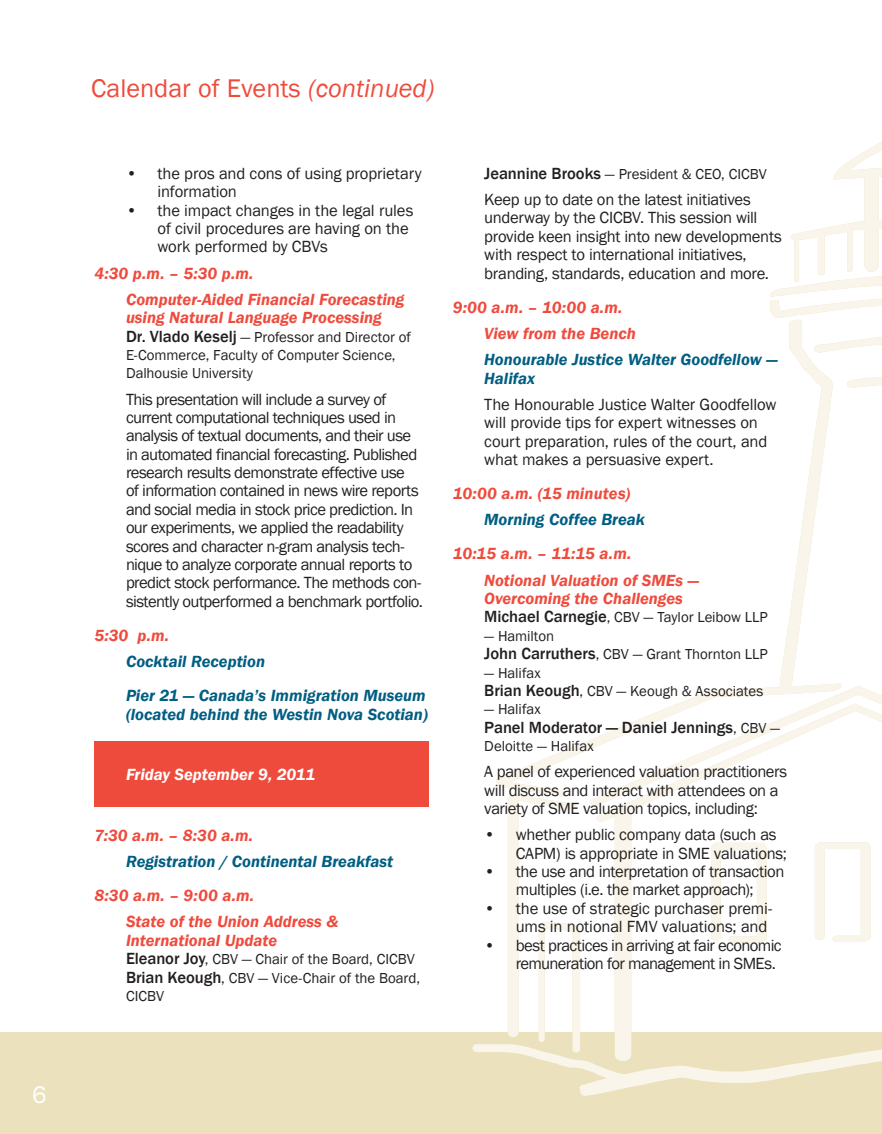
<style>
.page{position:relative;width:882px;height:1134px;background:#fff}
.page>*{position:absolute;margin:0;border:0;box-sizing:border-box;transform-origin:0 0}
.Head{font:26.25px "Franklin Gothic";color:#ef4b3d}
.t1{font:24.5px "Franklin Gothic";color:#fff}
.Normal_calendar{font:16.62px/18.4px "Franklin Gothic";letter-spacing:-.03em;color:#231f20}
.Calendar_Bullet{font:16.62px/18.4px "Franklin Gothic";letter-spacing:-.015em;color:#231f20}
.Break{font:italic 600 16.62px/18.4px "Franklin Gothic";color:#005e82}
.Session_Name{font:italic 600 16.62px/18.4px "Franklin Gothic";color:#ef4b3d}
.Normal_calendar-2{font:16.62px/18.4px "Franklin Gothic";letter-spacing:-.01em;color:#231f20}
.Time{font:italic 600 16.62px "Franklin Gothic";letter-spacing:.005em;color:#ef4b3d}
.Calendar_Bullet-2{font:16.62px/18.4px "Franklin Gothic";letter-spacing:-.04em;color:#231f20}
.Names{font:500 16.62px "Franklin Gothic";letter-spacing:-.005em;color:#231f20}
.t2{font:italic 600 16.62px "Franklin Gothic";color:#fff}
.Names-2{font:14.88px/18.4px "Franklin Gothic";letter-spacing:-.005em;color:#231f20}
.s1{font-style:italic}
.s2{font-weight:500;font-size:16.62px}
.s3{font-weight:400;font-size:14.88px}
</style>
<div class="page">
<div style="left:0;top:1032px;width:882px;height:102px;background:#ebe1bd"></div>
<svg style="left:847px;top:377px;width:35px;height:11px"></svg>
<svg style="left:779px;top:369px;width:62px;height:317px"></svg>
<svg style="left:472px;top:686px;width:410px;height:410px"></svg>
<svg style="left:597px;top:704px;width:285px;height:357px"></svg>
<svg style="left:770px;top:141px;width:112px;height:228px"></svg>
<div style="left:94px;top:741px;width:335px;height:66px;background:#ef4b3d"></div>
<h2 class="t1" style="left:32px;top:1080px;width:16px">6</h2>
<p class="Head" style="left:91px;top:72px;width:345px">Calendar of Events <span class="s1">(continued)</span></p>
<p class="Calendar_Bullet" style="left:158px;top:164px;width:266px;text-indent:-32px">• the pros and cons of using proprietary information</p>
<p class="Calendar_Bullet" style="left:158px;top:201px;width:257px;text-indent:-32px">• the impact changes in the legal rules of civil procedures are having on the work performed by CBVs</p>
<p class="Time" style="left:94px;top:262px;width:161px">4:30 p.m. – 5:30 p.m.</p>
<p class="Session_Name" style="left:126px;top:290px;width:280px">Computer-Aided Financial Forecasting using Natural Language Processing</p>
<p class="Names-2" style="left:126px;top:328px;width:286px"><span class="s2">Dr. Vlado Keselj</span> — Professor and Director of<br>E-Commerce, Faculty of Computer Science,<br>Dalhousie University</p>
<p class="Normal_calendar" style="left:126px;top:390px;width:298px">This presentation will include a survey of current computational techniques used in analysis of textual documents, and their use in automated financial forecasting. Published research results demonstrate effective use<br>of information contained in news wire reports and social media in stock price prediction. In our experiments, we applied the readability scores and character n-gram analysis tech&shy;nique to analyze corporate annual reports to predict stock performance. The methods con&shy;sistently outperformed a benchmark portfolio.</p>
<p class="Time" style="left:94px;top:625px;width:76px">5:30 p.m.</p>
<p class="Break" style="left:126px;top:652px;width:141px">Cocktail Reception</p>
<p class="Break" style="left:126px;top:686px;width:303px">Pier 21 — Canada’s Immigration Museum (located behind the Westin Nova Scotian)</p>
<p class="t2" style="left:126px;top:763px;width:191px">Friday September 9, 2011</p>
<p class="Time" style="left:94px;top:825px;width:160px">7:30 a.m. – 8:30 a.m.</p>
<p class="Break" style="left:126px;top:852px;width:269px">Registration / Continental Breakfast</p>
<p class="Time" style="left:94px;top:885px;width:161px">8:30 a.m. – 9:00 a.m.</p>
<p class="Session_Name" style="left:126px;top:913px;width:214px">State of the Union Address &amp;<br>International Update</p>
<p class="Names-2" style="left:126px;top:950px;width:290px"><span class="s2">Eleanor Joy</span>, CBV — Chair of the Board, CICBV</p>
<p class="Names-2" style="left:126px;top:969px;width:296px"><span class="s2">Brian Keough</span>, CBV — Vice-Chair of the Board,<br>CICBV</p>
<p class="Names-2" style="left:484px;top:165px;width:284px"><span class="s2">Jeannine Brooks</span> — President &amp; CEO, CICBV</p>
<p class="Normal_calendar" style="left:484px;top:191px;width:299px">Keep up to date on the latest initiatives underway by the CICBV. This session will provide keen insight into new developments with respect to international initiatives, branding, standards, education and more.</p>
<p class="Time" style="left:453px;top:296px;width:171px">9:00 a.m. – 10:00 a.m.</p>
<p class="Session_Name" style="left:484px;top:324px;width:153px">View from the Bench</p>
<p class="Break" style="left:484px;top:350px;width:295px">Honourable Justice Walter Goodfellow —<br>Halifax</p>
<p class="Normal_calendar-2" style="left:484px;top:395px;width:294px">The Honourable Justice Walter Goodfellow will provide tips for expert witnesses on court preparation, rules of the court, and what makes a persuasive expert.</p>
<p class="Time" style="left:453px;top:483px;width:179px">10:00 a.m. (15 minutes)</p>
<p class="Break" style="left:484px;top:511px;width:162px">Morning Coffee Break</p>
<p class="Time" style="left:453px;top:543px;width:180px">10:15 a.m. – 11:15 a.m.</p>
<p class="Session_Name" style="left:484px;top:571px;width:216px">Notional Valuation of SMEs —<br>Overcoming the Challenges</p>
<p class="Names-2" style="left:484px;top:609px;width:285px"><span class="s2">Michael Carnegie</span>, CBV — Taylor Leibow LLP</p>
<p class="Names-2" style="left:484px;top:627px;width:71px">— Hamilton</p>
<p class="Names-2" style="left:484px;top:645px;width:285px"><span class="s2">John Carruthers</span>, CBV — Grant Thornton LLP</p>
<p class="Names-2" style="left:484px;top:664px;width:58px">— Halifax</p>
<p class="Names-2" style="left:484px;top:682px;width:280px"><span class="s2">Brian Keough</span>, CBV — Keough &amp; Associates</p>
<p class="Names-2" style="left:484px;top:701px;width:58px">— Halifax</p>
<p class="Names" style="left:484px;top:717px;width:297px">Panel Moderator — Daniel Jennings<span class="s3">, CBV —</span></p>
<p class="Names-2" style="left:484px;top:737px;width:111px">Deloitte — Halifax</p>
<p class="Normal_calendar" style="left:484px;top:763px;width:304px">A panel of experienced valuation practitioners will discuss and interact with attendees on a variety of SME valuation topics, including:</p>
<p class="Calendar_Bullet" style="left:516px;top:826px;width:273px;text-indent:-32px">• whether public company data (such as<br>CAPM) is appropriate in SME valuations;</p>
<p class="Calendar_Bullet" style="left:484px;top:863px;width:302px;text-align:center">• the use and interpretation of transaction multiples (i.e. the market approach);</p>
<p class="Calendar_Bullet" style="left:484px;top:899px;width:289px;text-align:right">• the use of strategic purchaser premi&shy;ums in notional FMV valuations; and</p>
<p class="Calendar_Bullet-2" style="left:516px;top:936px;width:267px;text-indent:-32px">• best practices in arriving at fair economic remuneration for management in SMEs.</p>
</div>
